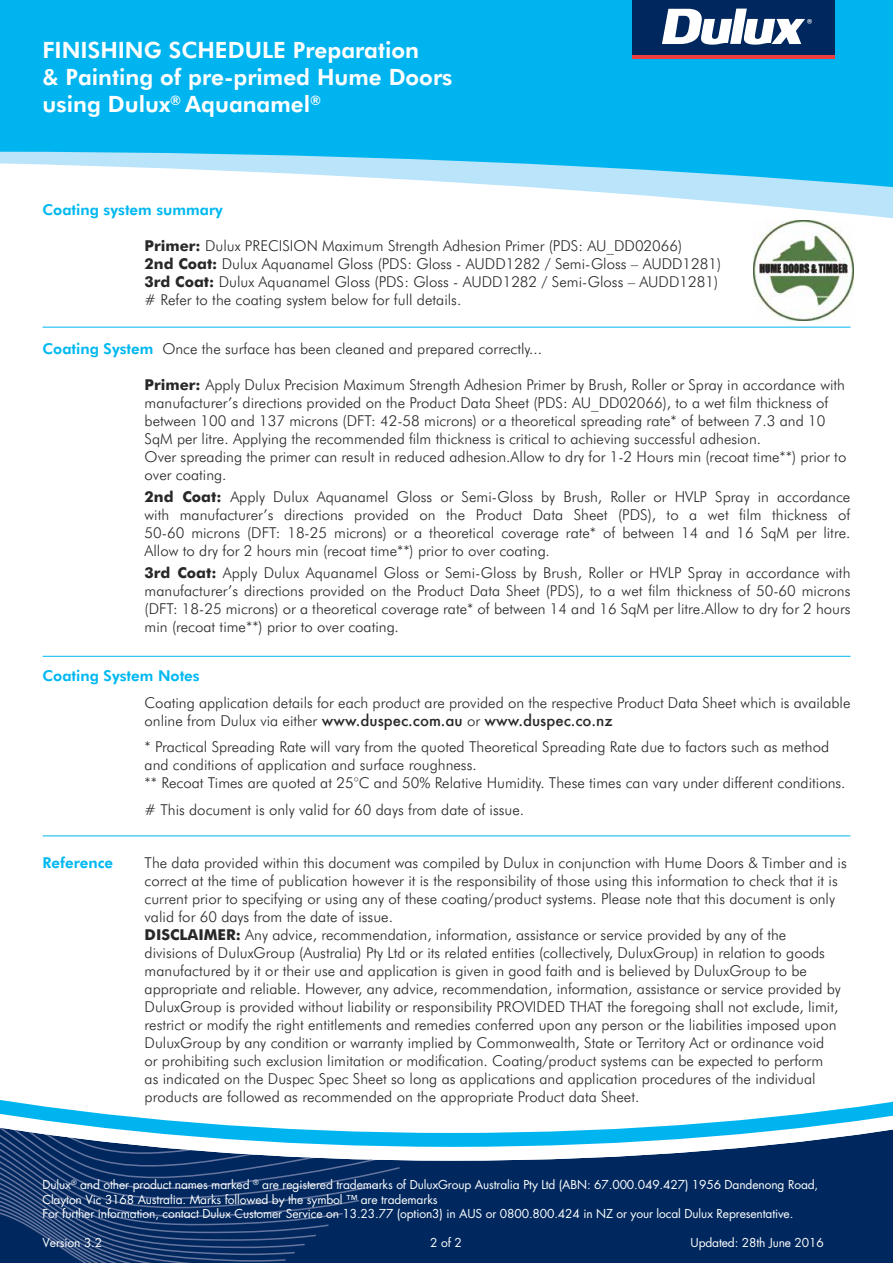
<style>
.page{position:relative;width:893px;height:1263px;background:#fff}
.page>*{position:absolute;margin:0;border:0;box-sizing:border-box;transform-origin:0 0}
.t1{font:800 22.5px/27px "Futura BT";color:#fff}
.t2{font:300 15px/18px "Futura BT";color:#292829}
.t3{font:500 15px "Futura";color:#292829}
.t4{font:800 15px "Futura BT";color:#00b8f0}
.t5{font:12px/14.4px "Futura Std";letter-spacing:-.01em;color:#fff}
.s1{font-weight:700}
.s2{font-weight:800;color:#00b8f0}
.s3{font-family:"Futura BT";font-weight:300}
</style>
<div class="page">
<div style="left:402px;top:1161px;width:491px;height:102px;background:#00285e"></div>
<svg style="left:402px;top:1147px;width:491px;height:14px"></svg>
<svg style="left:0;top:1100px;width:893px;height:47px"></svg>
<svg style="left:0;top:1120px;width:402px;height:143px;background:#2e5886"></svg>
<svg style="left:558px;top:189px;width:335px;height:30px"></svg>
<svg style="left:0;top:0;width:893px;height:189px;background:#1ebdf0"></svg>
<div style="left:632px;top:0;width:203px;height:55px;background:#00285e"></div>
<hr style="left:632px;top:55px;width:203px;height:4px;background:#ef3e42">
<svg style="left:662px;top:9px;width:150px;height:36px"></svg>
<hr style="left:43px;top:327px;width:807px;height:1px;background:#00b5ef">
<img style="left:753px;top:220px;width:101px;height:100px">
<hr style="left:43px;top:656px;width:807px;height:1px;background:#00b5ef">
<hr style="left:43px;top:835px;width:807px;height:1px;background:#00b5ef">
<h1 class="t1" style="left:43px;top:37px;width:411px">FINISHING SCHEDULE Preparation<br>&amp; Painting of pre-primed Hume Doors using Dulux<sup>®</sup> Aquanamel<sup>®</sup></h1>
<p class="t4" style="left:43px;top:201px;width:182px">Coating system summary</p>
<p class="t2" style="left:145px;top:237px;width:578px"><span class="s1">Primer:</span> Dulux PRECISION Maximum Strength Adhesion Primer (PDS: AU_DD02066)<br><span class="s1">2nd Coat:</span> Dulux Aquanamel Gloss (PDS: Gloss - AUDD1282 / Semi-Gloss – AUDD1281)<br><span class="s1">3rd Coat:</span> Dulux Aquanamel Gloss (PDS: Gloss - AUDD1282 / Semi-Gloss – AUDD1281) # Refer to the coating system below for full details.</p>
<p class="t2" style="left:43px;top:339px;width:501px"><span class="s2">Coating System</span> Once the surface has been cleaned and prepared correctly...</p>
<p class="t2" style="left:145px;top:375px;width:703px"><span class="s1">Primer:</span> Apply Dulux Precision Maximum Strength Adhesion Primer by Brush, Roller or Spray in accordance with manufacturer’s directions provided on the Product Data Sheet (PDS: AU_DD02066), to a wet film thickness of between 100 and 137 microns (DFT: 42-58 microns) or a theoretical spreading rate* of between 7.3 and 10<br>SqM per litre. Applying the recommended film thickness is critical to achieving successful adhesion.<br>Over spreading the primer can result in reduced adhesion.Allow to dry for 1-2 Hours min (recoat time**) prior to over coating.</p>
<p class="t2" style="left:145px;top:488px;width:707px;text-align:justify"><span class="s1">2nd Coat:</span> Apply Dulux Aquanamel Gloss or Semi-Gloss by Brush, Roller or HVLP Spray in accordance with manufacturer’s directions provided on the Product Data Sheet (PDS), to a wet film thickness of 50-60 microns (DFT: 18-25 microns) or a theoretical coverage rate* of between 14 and 16 SqM per litre.<br>Allow to dry for 2 hours min (recoat time**) prior to over coating.</p>
<p class="t2" style="left:145px;top:564px;width:707px;text-align:justify"><span class="s1">3rd Coat:</span> Apply Dulux Aquanamel Gloss or Semi-Gloss by Brush, Roller or HVLP Spray in accordance with manufacturer’s directions provided on the Product Data Sheet (PDS), to a wet film thickness of 50-60 microns (DFT: 18-25 microns) or a theoretical coverage rate* of between 14 and 16 SqM per litre.Allow to dry for 2 hours min (recoat time**) prior to over coating.</p>
<p class="t4" style="left:43px;top:667px;width:159px">Coating System Notes</p>
<p class="t2" style="left:145px;top:693px;width:707px">Coating application details for each product are provided on the respective Product Data Sheet which is available</p>
<p class="t3" style="left:145px;top:710px;width:470px"><span class="s3">online from Dulux via either</span> www.duspec.com.au <span class="s3">or</span> www.duspec.co.nz</p>
<p class="t2" style="left:145px;top:738px;width:702px">* Practical Spreading Rate will vary from the quoted Theoretical Spreading Rate due to factors such as method and conditions of application and surface roughness.<br>** Recoat Times are quoted at 25°C and 50% Relative Humidity. These times can vary under different conditions.</p>
<p class="t2" style="left:145px;top:800px;width:381px"># This document is only valid for 60 days from date of issue.</p>
<p class="t4" style="left:43px;top:853px;width:72px">Reference</p>
<p class="t2" style="left:145px;top:853px;width:704px">The data provided within this document was compiled by Dulux in conjunction with Hume Doors &amp; Timber and is correct at the time of publication however it is the responsibility of those using this information to check that it is current prior to specifying or using any of these coating/product systems. Please note that this document is only valid for 60 days from the date of issue.<br><span class="s1">DISCLAIMER:</span> Any advice, recommendation, information, assistance or service provided by any of the<br>divisions of DuluxGroup (Australia) Pty Ltd or its related entities (collectively, DuluxGroup) in relation to goods manufactured by it or their use and application is given in good faith and is believed by DuluxGroup to be appropriate and reliable. However, any advice, recommendation, information, assistance or service provided by DuluxGroup is provided without liability or responsibility PROVIDED THAT the foregoing shall not exclude, limit, restrict or modify the right entitlements and remedies conferred upon any person or the liabilities imposed upon DuluxGroup by any condition or warranty implied by Commonwealth, State or Territory Act or ordinance void<br>or prohibiting such exclusion limitation or modification. Coating/product systems can be expected to perform<br>as indicated on the Duspec Spec Sheet so long as applications and application procedures of the individual products are followed as recommended on the appropriate Product data Sheet.</p>
<p class="t5" style="left:43px;top:1178px;width:777px">Dulux<sup>®</sup> and other product names marked <sup>®</sup> are registered trademarks of DuluxGroup Australia Pty Ltd (ABN: 67.000.049.427) 1956 Dandenong Road,<br>Clayton Vic 3168 Australia. Marks followed by the symbol ™ are trademarks<br>For further information, contact Dulux Customer Service on 13.23.77 (option3) in AUS or 0800.800.424 in NZ or your local Dulux Representative.</p>
<p class="t5" style="left:43px;top:1235px;width:61px">Version 3.2</p>
<p class="t5" style="left:430px;top:1235px;width:33px">2 of 2</p>
<p class="t5" style="left:691px;top:1235px;width:135px">Updated: 28th June 2016</p>
</div>
